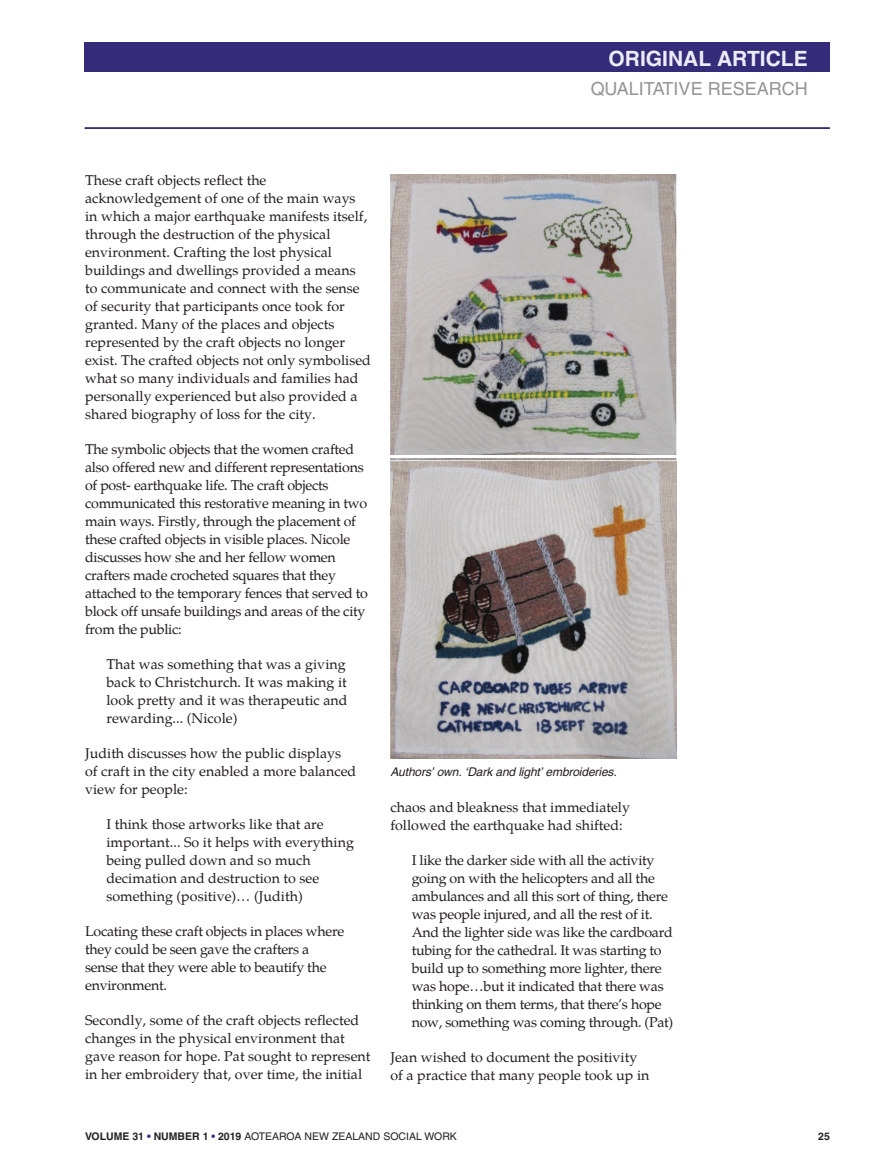
<style>
.page{position:relative;width:881px;height:1170px;background:#fff}
.page>*{position:absolute;margin:0;border:0;box-sizing:border-box;transform-origin:0 0}
.t1{font:700 21px "Helvetica";color:#edebf5}
.t2{font:18px "Helvetica";color:#939598}
.t3{font:14.25px/18px "Palatino";color:#231f20}
.t4{font:14.25px/18px "Palatino";letter-spacing:-.02em;color:#231f20}
.t5{font:italic 12px "Helvetica";letter-spacing:-.01em;color:#231f20}
.t6{font:10.5px "Helvetica";color:#231f20}
.t7{font:700 10.5px "Helvetica";color:#231f20}
.s1{font-weight:700}
.s2{font-weight:700;color:#352c79}
</style>
<div class="page">
<div style="left:85px;top:43px;width:744px;height:29px;background:#352c79"></div>
<hr style="left:85px;top:127px;width:744px;height:2px;background:#352c79">
<img style="left:390px;top:174px;width:286px;height:280px">
<img style="left:390px;top:458px;width:286px;height:300px">
<h1 class="t1" style="left:608px;top:50px;width:201px">ORIGINAL ARTICLE</h1>
<p class="t2" style="left:590px;top:82px;width:218px">QUALITATIVE RESEARCH</p>
<p class="t3" style="left:85px;top:173px;width:287px">These craft objects reflect the acknowledgement of one of the main ways in which a major earthquake manifests itself, through the destruction of the physical environment. Crafting the lost physical buildings and dwellings provided a means to communicate and connect with the sense of security that participants once took for granted. Many of the places and objects represented by the craft objects no longer exist. The crafted objects not only symbolised what so many individuals and families had personally experienced but also provided a shared biography of loss for the city.</p>
<p class="t4" style="left:85px;top:442px;width:284px">The symbolic objects that the women crafted also offered new and different representations of post- earthquake life. The craft objects communicated this restorative meaning in two main ways. Firstly, through the placement of these crafted objects in visible places. Nicole discusses how she and her fellow women crafters made crocheted squares that they attached to the temporary fences that served to block off unsafe buildings and areas of the city from the public:</p>
<p class="t3" style="left:106px;top:657px;width:242px">That was something that was a giving back to Christchurch. It was making it look pretty and it was therapeutic and rewarding... (Nicole)</p>
<p class="t3" style="left:85px;top:746px;width:272px">Judith discusses how the public displays of craft in the city enabled a more balanced view for people:</p>
<p class="t3" style="left:106px;top:817px;width:249px">I think those artworks like that are important... So it helps with everything being pulled down and so much decimation and destruction to see something (positive)… (Judith)</p>
<p class="t4" style="left:85px;top:924px;width:260px">Locating these craft objects in places where they could be seen gave the crafters a sense that they were able to beautify the environment.</p>
<p class="t3" style="left:85px;top:1013px;width:287px">Secondly, some of the craft objects reflected changes in the physical environment that gave reason for hope. Pat sought to represent in her embroidery that, over time, the initial</p>
<p class="t5" style="left:390px;top:767px;width:228px">Authors’ own. ‘Dark and light’ embroideries.</p>
<p class="t3" style="left:390px;top:799px;width:241px">chaos and bleakness that immediately followed the earthquake had shifted:</p>
<p class="t4" style="left:411px;top:852px;width:263px">I like the darker side with all the activity going on with the helicopters and all the ambulances and all this sort of thing, there was people injured, and all the rest of it.<br>And the lighter side was like the cardboard tubing for the cathedral. It was starting to build up to something more lighter, there was hope…but it indicated that there was thinking on them terms, that there’s hope now, something was coming through. (Pat)</p>
<p class="t3" style="left:390px;top:1049px;width:260px">Jean wished to document the positivity of a practice that many people took up in</p>
<p class="t6" style="left:85px;top:1132px;width:373px"><span class="s1">VOLUME 31</span> <span class="s2">•</span> <span class="s1">NUMBER 1</span> <span class="s2">•</span> <span class="s1">2019</span> AOTEAROA NEW ZEALAND SOCIAL WORK</p>
<p class="t7" style="left:817px;top:1132px;width:13px">25</p>
</div>
